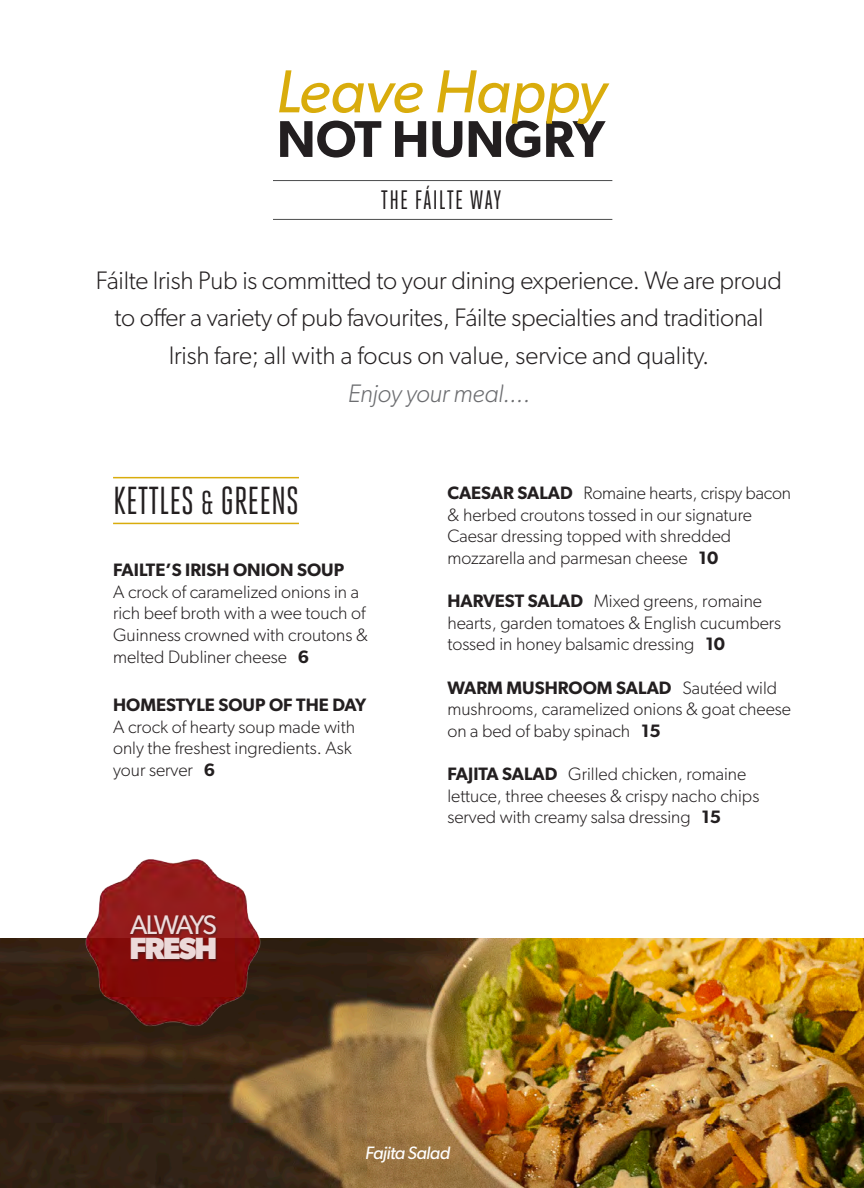
<style>
.page{position:relative;width:864px;height:1188px;background:#fff}
.page>*{position:absolute;margin:0;border:0;box-sizing:border-box;transform-origin:0 0}
.t1{font:italic 60.9px "Gibson";letter-spacing:-.01em;color:#d9ac0c}
.t2{font:600 51.9px "Gibson";color:#231f20}
.Heading{font:39px "Heroic Condensed";color:#231f20}
.t3{font:700 30.75px "Gibson";letter-spacing:-.06em;color:#fff}
.t4{font:27px "Gibson";letter-spacing:-.105em;color:#fff}
.body{font:26.7px "Heroic Condensed";letter-spacing:.04em;color:#231f20}
.t5{font:300 25.35px/37.7px "Gibson";letter-spacing:-.01em;color:#231f20;text-align:center}
.t6{font:italic 300 25.35px "Gibson";letter-spacing:-.01em;color:#6c6d70}
.body-2{font:300 18px/21.6px "Gibson";color:#231f20}
.t7{font:italic 18px "Gibson";letter-spacing:-.03em;color:#fff}
.s1{font-size:33px}
.s2{font-weight:600}
</style>
<div class="page">
<img style="left:0;top:938px;width:864px;height:250px">
<hr style="left:113px;top:477px;width:186px;height:1px;background:#d9ac0c">
<hr style="left:113px;top:523px;width:186px;height:1px;background:#d9ac0c">
<hr style="left:273px;top:219px;width:339px;height:1px;background:#4b4c4d">
<hr style="left:273px;top:180px;width:339px;height:1px;background:#4b4c4d">
<img style="left:50px;top:859px;width:219px;height:209px">
<div style="left:130px;top:914px;width:89px;height:49px;background:#231f20;opacity:.55"></div>
<p class="t1" style="left:276px;top:55px;width:332px">Leave Happy</p>
<p class="t2" style="left:277px;top:108px;width:330px">NOT HUNGRY</p>
<p class="body" style="left:381px;top:186px;width:122px">THE FÁILTE WAY</p>
<p class="t5" style="left:96px;top:261px;width:688px">Fáilte Irish Pub is committed to your dining experience. We are proud to offer a variety of pub favourites, Fáilte specialties and traditional<br>Irish fare; all with a focus on value, service and quality.</p>
<p class="t6" style="left:348px;top:378px;width:184px">Enjoy your meal....</p>
<p class="Heading" style="left:113px;top:480px;width:187px">KETTLES <span class="s1">&amp;</span> GREENS</p>
<p class="body-2" style="left:113px;top:559px;width:256px"><span class="s2">FAILTE’S IRISH ONION SOUP<br></span>A crock of caramelized onions in a rich beef broth with a wee touch of<br>Guinness crowned with croutons &amp; melted Dubliner cheese <span class="s2">6</span></p>
<p class="body-2" style="left:113px;top:694px;width:255px"><span class="s2">HOMESTYLE SOUP OF THE DAY<br></span>A crock of hearty soup made with only the freshest ingredients. Ask your server <span class="s2">6</span></p>
<h3 class="t4" style="left:130px;top:908px;width:88px">ALWAYS</h3>
<h3 class="t3" style="left:129px;top:930px;width:90px">FRESH</h3>
<p class="body-2" style="left:447px;top:482px;width:345px"><span class="s2">CAESAR SALAD</span> Romaine hearts, crispy bacon &amp; herbed croutons tossed in our signature Caesar dressing topped with shredded mozzarella and parmesan cheese <span class="s2">10</span></p>
<p class="body-2" style="left:447px;top:590px;width:335px"><span class="s2">HARVEST SALAD</span> Mixed greens, romaine hearts, garden tomatoes &amp; English cucumbers tossed in honey balsamic dressing <span class="s2">10</span></p>
<p class="body-2" style="left:447px;top:676px;width:345px"><span class="s2">WARM MUSHROOM SALAD</span> Sautéed wild mushrooms, caramelized onions &amp; goat cheese on a bed of baby spinach <span class="s2">15</span></p>
<p class="body-2" style="left:447px;top:763px;width:313px"><span class="s2">FAJITA SALAD</span> Grilled chicken, romaine lettuce, three cheeses &amp; crispy nacho chips served with creamy salsa dressing <span class="s2">15</span></p>
<p class="t7" style="left:365px;top:1142px;width:86px">Fajita Salad</p>
</div>
